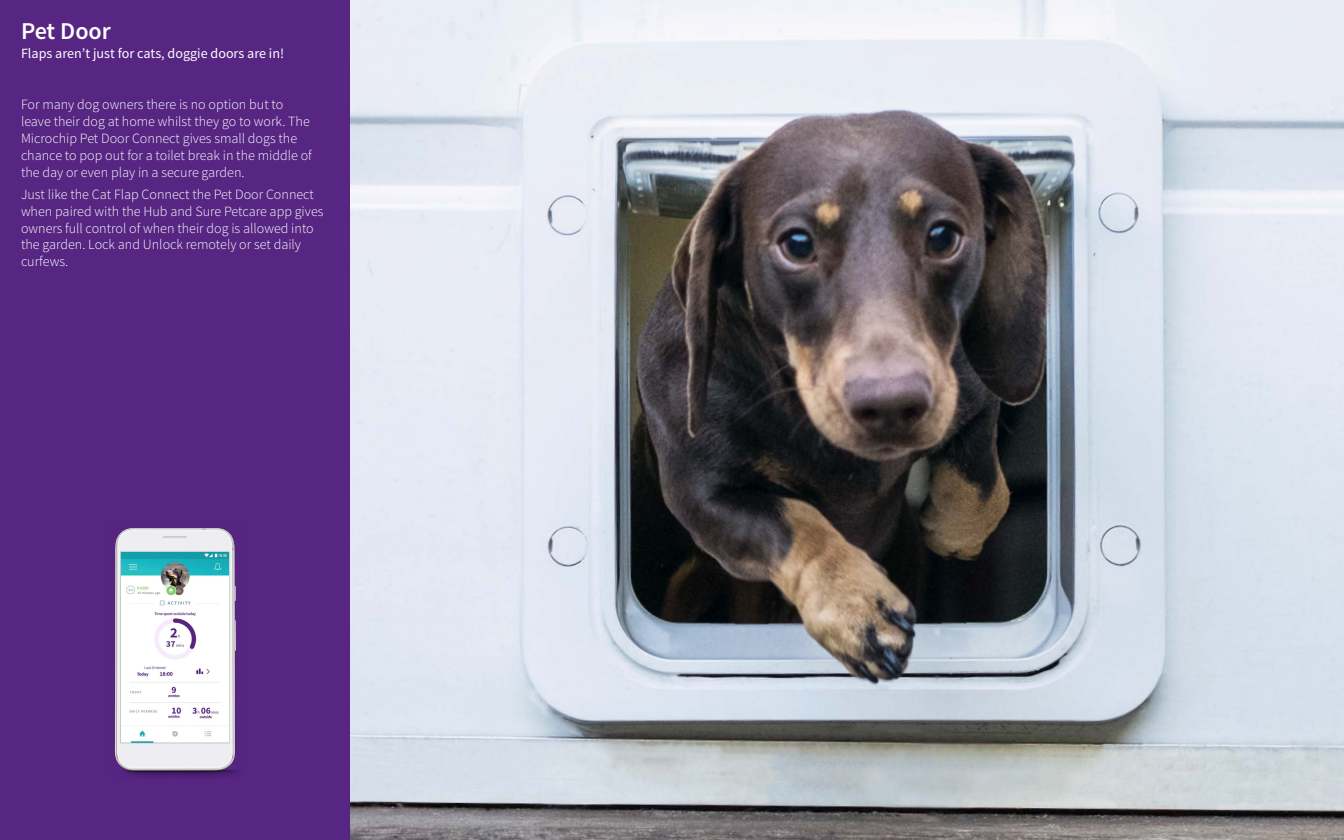
<style>
.page{position:relative;width:1344px;height:840px;background:#fff}
.page>*{position:absolute;margin:0;border:0;box-sizing:border-box;transform-origin:0 0}
.t1{font:600 24.15px "Source Sans Pro";color:#fff}
.t2{font:300 14.07px/16.9px "Source Sans Pro";color:#fff}
.t3{font:14.07px "Source Sans Pro";color:#fff}
</style>
<div class="page">
<img style="left:350px;top:0;width:994px;height:840px">
<div style="left:0;top:0;width:350px;height:840px;background:#572582"></div>
<img style="left:114px;top:527px;width:125px;height:250px">
<img style="left:122px;top:553px;width:106px;height:189px">
<h1 class="t1" style="left:21px;top:16px;width:91px">Pet Door</h1>
<p class="t3" style="left:21px;top:45px;width:265px">Flaps aren’t just for cats, doggie doors are in!</p>
<p class="t2" style="left:21px;top:96px;width:292px">For many dog owners there is no option but to leave their dog at home whilst they go to work. The Microchip Pet Door Connect gives small dogs the chance to pop out for a toilet break in the middle of the day or even play in a secure garden.</p>
<p class="t2" style="left:21px;top:186px;width:304px">Just like the Cat Flap Connect the Pet Door Connect when paired with the Hub and Sure Petcare app gives owners full control of when their dog is allowed into the garden. Lock and Unlock remotely or set daily curfews.</p>
</div>
